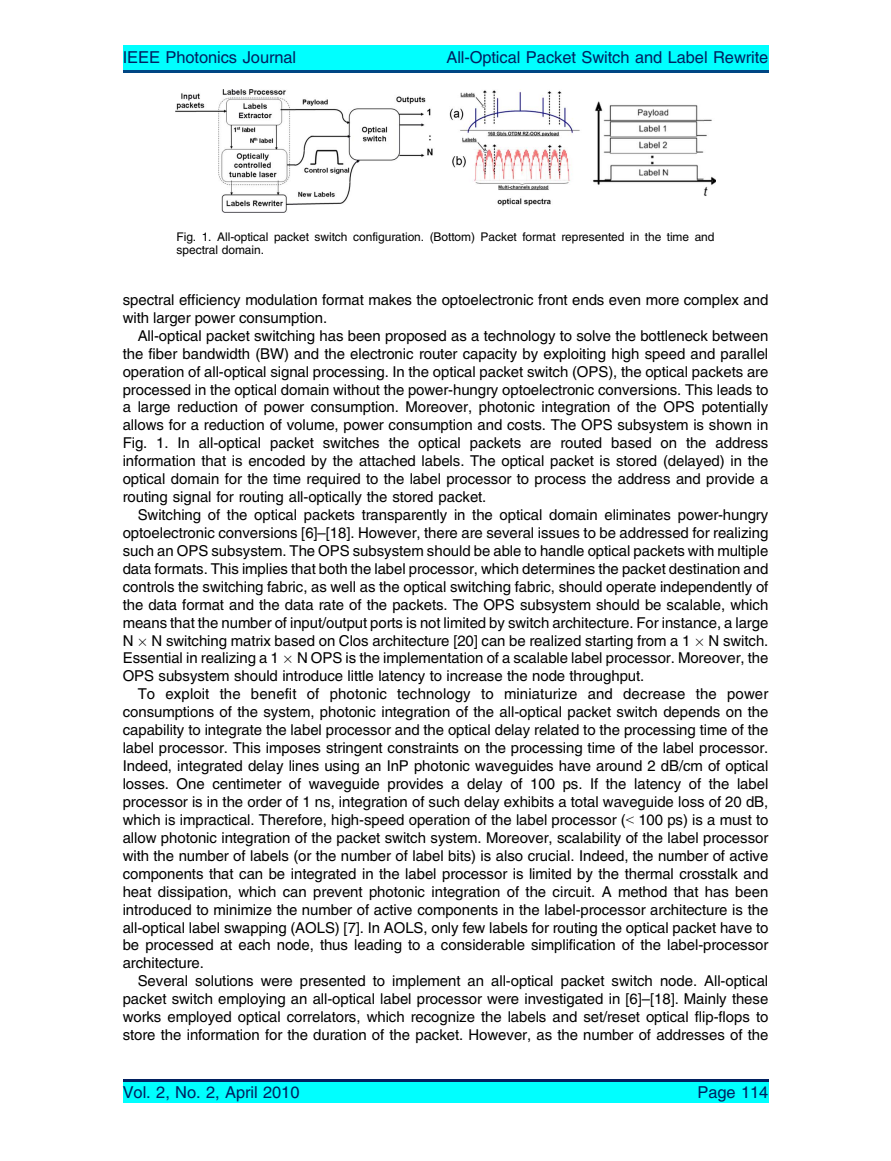
<style>
.page{position:relative;width:891px;height:1161px;background:#fff}
.page>*{position:absolute;margin:0;border:0;box-sizing:border-box;transform-origin:0 0}
.t1{font:16.5px "Adv T Tb 54 a 34 f 7";color:#012060}
.t2{font:15px/18px "Adv T Tb 54 a 34 f 7";color:#000;text-align:justify}
.t3{font:12px/13.5px "Adv T Tb 54 a 34 f 7";color:#000}
.s1{font-family:"Adv P4 C4 E74"}
.s2{font-family:"Adv P0004"}
</style>
<div class="page">
<img style="left:175px;top:90px;width:541px;height:123px">
<div style="left:123px;top:45px;width:645px;height:28px;background:#0ff"></div>
<hr style="left:123px;top:70px;width:645px;height:3px;background:#004684">
<div style="left:123px;top:1079px;width:645px;height:24px;background:#0ff"></div>
<hr style="left:123px;top:1079px;width:645px;height:3px;background:#012060">
<p class="t1" style="left:123px;top:51px;width:175px">IEEE Photonics Journal</p>
<p class="t1" style="left:446px;top:51px;width:323px">All-Optical Packet Switch and Label Rewrite</p>
<p class="t3" style="left:177px;top:231px;width:539px">Fig. 1. All-optical packet switch configuration. (Bottom) Packet format represented in the time and spectral domain.</p>
<p class="t2" style="left:123px;top:292px;width:647px">spectral efficiency modulation format makes the optoelectronic front ends even more complex and with larger power consumption.</p>
<p class="t2" style="left:123px;top:328px;width:647px;text-indent:15px">All-optical packet switching has been proposed as a technology to solve the bottleneck between the fiber bandwidth (BW) and the electronic router capacity by exploiting high speed and parallel operation of all-optical signal processing. In the optical packet switch (OPS), the optical packets are processed in the optical domain without the power-hungry optoelectronic conversions. This leads to a large reduction of power consumption. Moreover, photonic integration of the OPS potentially allows for a reduction of volume, power consumption and costs. The OPS subsystem is shown in Fig. 1. In all-optical packet switches the optical packets are routed based on the address information that is encoded by the attached labels. The optical packet is stored (delayed) in the optical domain for the time required to the label processor to process the address and provide a routing signal for routing all-optically the stored packet.</p>
<p class="t2" style="left:123px;top:507px;width:647px;text-indent:15px">Switching of the optical packets transparently in the optical domain eliminates power-hungry optoelectronic conversions [6]–[18]. However, there are several issues to be addressed for realizing such an OPS subsystem. The OPS subsystem should be able to handle optical packets with multiple data formats. This implies that both the label processor, which determines the packet destination and controls the switching fabric, as well as the optical switching fabric, should operate independently of the data format and the data rate of the packets. The OPS subsystem should be scalable, which means that the number of input/output ports is not limited by switch architecture. For instance, a large N <span class="s1">-</span> N switching matrix based on Clos architecture [20] can be realized starting from a 1 <span class="s1">-</span> N switch.<br>Essential in realizing a 1 <span class="s1">-</span> N OPS is the implementation of a scalable label processor. Moreover, the OPS subsystem should introduce little latency to increase the node throughput.</p>
<p class="t2" style="left:123px;top:687px;width:647px;text-indent:15px">To exploit the benefit of photonic technology to miniaturize and decrease the power consumptions of the system, photonic integration of the all-optical packet switch depends on the capability to integrate the label processor and the optical delay related to the processing time of the label processor. This imposes stringent constraints on the processing time of the label processor.<br>Indeed, integrated delay lines using an InP photonic waveguides have around 2 dB/cm of optical losses. One centimeter of waveguide provides a delay of 100 ps. If the latency of the label processor is in the order of 1 ns, integration of such delay exhibits a total waveguide loss of 20 dB, which is impractical. Therefore, high-speed operation of the label processor (<span class="s2">G</span> 100 ps) is a must to allow photonic integration of the packet switch system. Moreover, scalability of the label processor with the number of labels (or the number of label bits) is also crucial. Indeed, the number of active components that can be integrated in the label processor is limited by the thermal crosstalk and heat dissipation, which can prevent photonic integration of the circuit. A method that has been introduced to minimize the number of active components in the label-processor architecture is the all-optical label swapping (AOLS) [7]. In AOLS, only few labels for routing the optical packet have to be processed at each node, thus leading to a considerable simplification of the label-processor architecture.</p>
<p class="t2" style="left:123px;top:974px;width:647px;text-indent:15px">Several solutions were presented to implement an all-optical packet switch node. All-optical packet switch employing an all-optical label processor were investigated in [6]–[18]. Mainly these works employed optical correlators, which recognize the labels and set/reset optical flip-flops to store the information for the duration of the packet. However, as the number of addresses of the</p>
<p class="t1" style="left:123px;top:1087px;width:178px">Vol. 2, No. 2, April 2010</p>
<p class="t1" style="left:697px;top:1087px;width:72px">Page 114</p>
</div>
